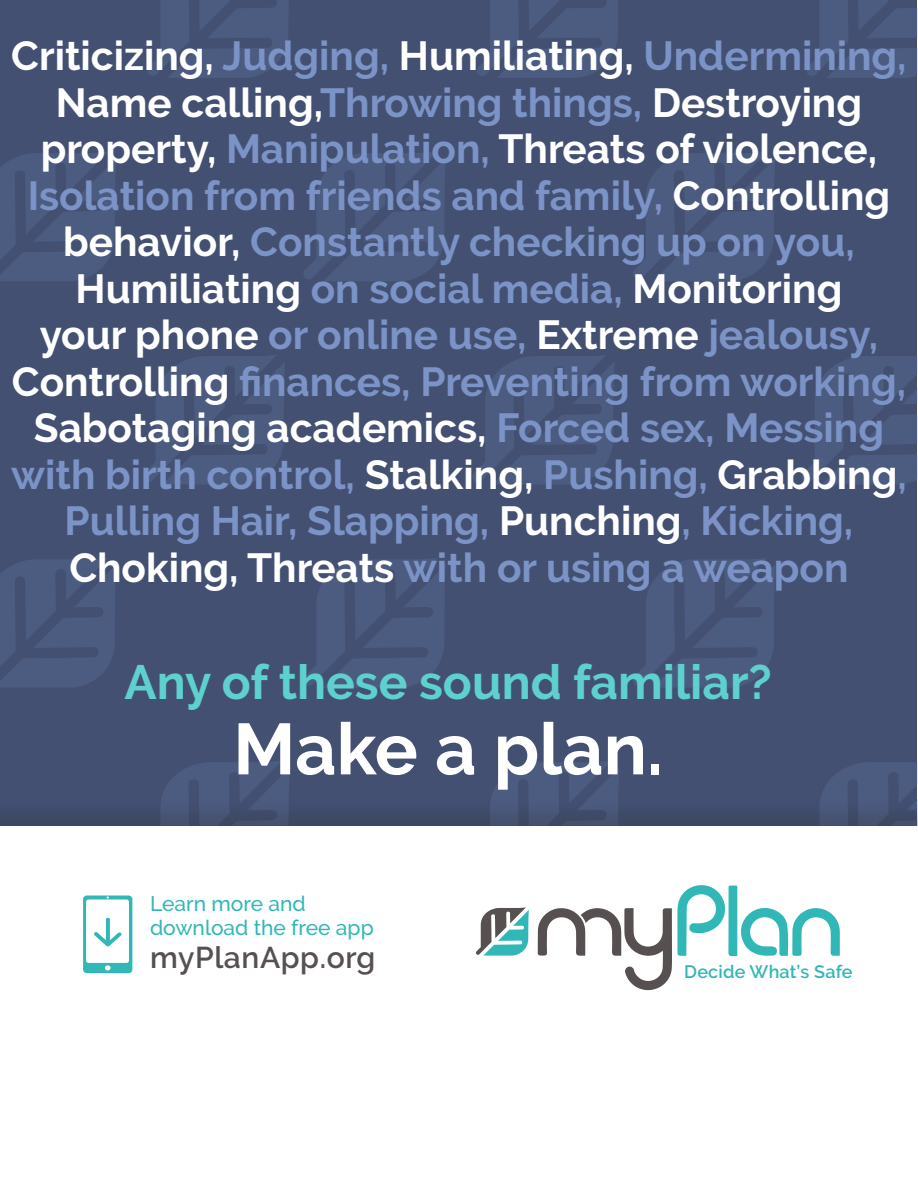
<style>
.page{position:relative;width:918px;height:1188px;background:#fff}
.page>*{position:absolute;margin:0;border:0;box-sizing:border-box;transform-origin:0 0}
.t1{font:700 72px "Raleway";color:#fff}
.t2{font:700 48px "Raleway";color:#5ed1ce}
.t3{font:700 40.5px/46.5px "Raleway";color:#7b93c6;text-align:center}
.t4{font:600 30px "Raleway";letter-spacing:.02em;color:#575051}
.t5{font:500 21px/24px "Raleway";color:#30b7b6}
.t6{font:600 18px "Raleway";letter-spacing:.01em;color:#30b7b6}
.s1{color:#fff}
</style>
<div class="page">
<svg style="left:538px;top:885px;width:302px;height:105px"></svg>
<svg style="left:476px;top:907px;width:53px;height:49px"></svg>
<div style="left:83px;top:896px;width:49px;height:77px;background:#30b7b6;border-radius:4px"></div>
<div style="left:86px;top:900px;width:43px;height:63px;background:#fff;border-radius:2px"></div>
<svg style="left:105px;top:965px;width:6px;height:5px"></svg>
<svg style="left:94px;top:918px;width:28px;height:28px"></svg>
<div style="left:1px;top:0;width:916px;height:846px;background:#435072"></div>
<svg style="left:148px;top:0;width:140px;height:78px"></svg>
<svg style="left:477px;top:0;width:141px;height:78px"></svg>
<svg style="left:807px;top:0;width:110px;height:78px"></svg>
<svg style="left:1px;top:152px;width:115px;height:129px"></svg>
<svg style="left:304px;top:152px;width:141px;height:129px"></svg>
<svg style="left:633px;top:152px;width:142px;height:129px"></svg>
<svg style="left:143px;top:355px;width:142px;height:129px"></svg>
<svg style="left:473px;top:355px;width:141px;height:129px"></svg>
<svg style="left:802px;top:356px;width:115px;height:128px"></svg>
<svg style="left:1px;top:558px;width:115px;height:129px"></svg>
<svg style="left:304px;top:558px;width:141px;height:129px"></svg>
<svg style="left:633px;top:558px;width:142px;height:129px"></svg>
<svg style="left:162px;top:761px;width:128px;height:36px"></svg>
<svg style="left:492px;top:761px;width:127px;height:36px"></svg>
<svg style="left:821px;top:762px;width:96px;height:35px"></svg>
<div style="left:0;top:797px;width:918px;height:88px;background:#231f20;opacity:.18"></div>
<div style="left:0;top:826px;width:918px;height:57px;background:#fff"></div>
<p class="t3" style="left:11px;top:33px;width:897px"><span class="s1">Criticizing,</span> Judging, <span class="s1">Humiliating,</span> Undermining, <span class="s1">Name calling,</span>Throwing things, <span class="s1">Destroying property,</span> Manipulation, <span class="s1">Threats of violence, </span>Isolation from friends and family, <span class="s1">Controlling behavior,</span> Constantly checking up on you, <span class="s1">Humiliating</span> on social media, <span class="s1">Monitoring<br>your phone</span> or online use, <span class="s1">Extreme</span> jealousy, <span class="s1">Controlling</span> finances, Preventing from working, <span class="s1">Sabotaging academics,</span> Forced sex, Messing with birth control, <span class="s1">Stalking,</span> Pushing, <span class="s1">Grabbing</span>, Pulling Hair, Slapping, <span class="s1">Punching</span>, Kicking, <span class="s1">Choking, Threats</span> with or using a weapon</p>
<p class="t2" style="left:124px;top:655px;width:649px">Any of these sound familiar?</p>
<p class="t1" style="left:233px;top:708px;width:431px">Make a plan.</p>
<p class="t5" style="left:150px;top:891px;width:225px">Learn more and download the free app</p>
<p class="t4" style="left:150px;top:940px;width:227px">myPlanApp.org</p>
<p class="t6" style="left:684px;top:961px;width:170px">Decide What’s Safe</p>
</div>
